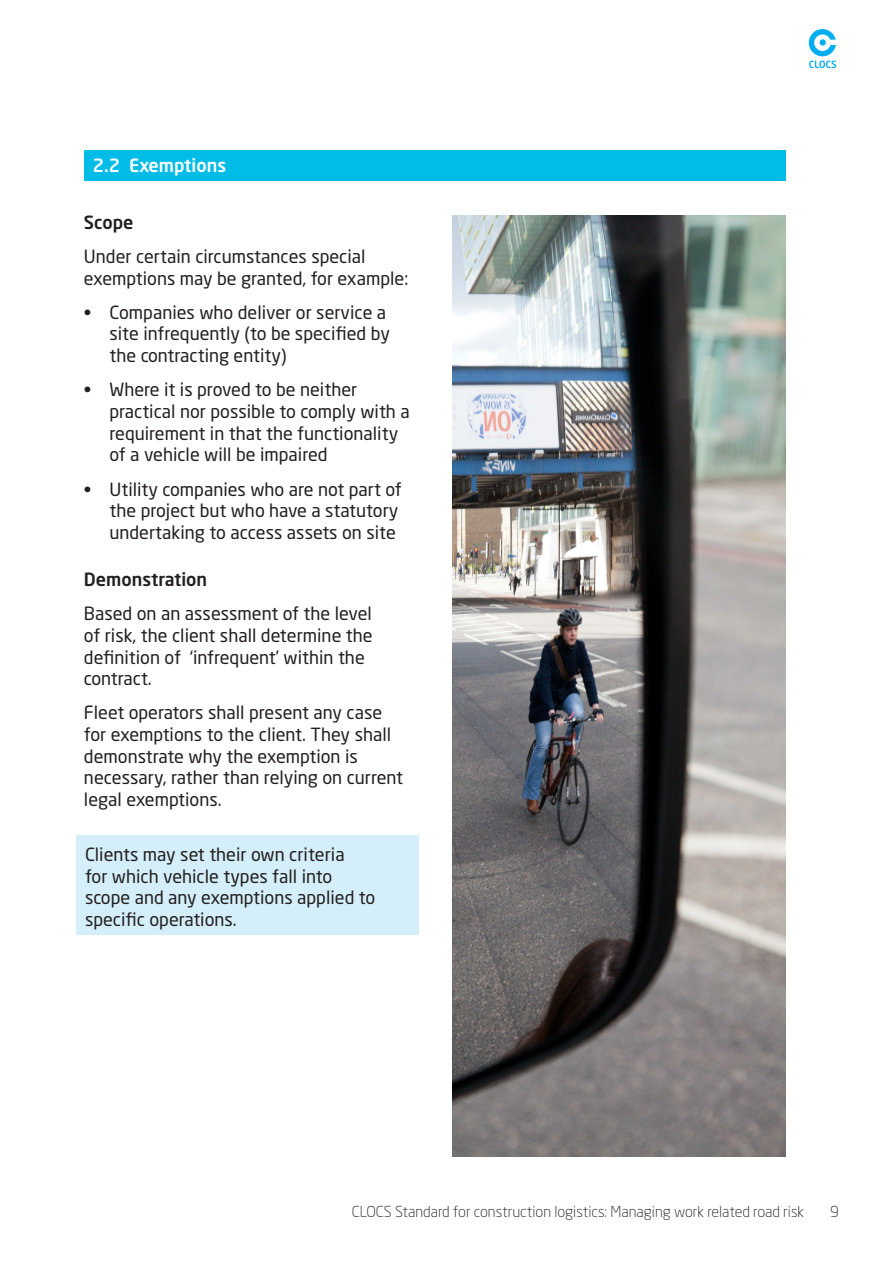
<style>
.page{position:relative;width:893px;height:1263px;background:#fff}
.page>*{position:absolute;margin:0;border:0;box-sizing:border-box;transform-origin:0 0}
.t1{font:18px/21.6px "Neo Sans Std";color:#231f20}
.t2{font:500 18px "Neo Sans Std";color:#231f20}
.t3{font:500 18px "Neo Sans Std";color:#fff}
.t4{font:300 15px "Neo Sans Std";color:#231f20}
</style>
<div class="page">
<svg style="left:809px;top:29px;width:27px;height:39px"></svg>
<div style="left:84px;top:150px;width:702px;height:31px;background:#02bce8"></div>
<div style="left:77px;top:835px;width:342px;height:99px;background:#d4eff9"></div>
<img style="left:453px;top:215px;width:333px;height:942px">
<p class="t3" style="left:93px;top:154px;width:135px">2.2 Exemptions</p>
<p class="t2" style="left:84px;top:211px;width:51px">Scope</p>
<p class="t1" style="left:84px;top:245px;width:326px">Under certain circumstances special exemptions may be granted, for example:</p>
<p class="t1" style="left:109px;top:301px;width:282px;text-indent:-26px">• Companies who deliver or service a site infrequently (to be specified by the contracting entity)</p>
<p class="t1" style="left:109px;top:379px;width:302px;text-indent:-26px">• Where it is proved to be neither practical nor possible to comply with a requirement in that the functionality of a vehicle will be impaired</p>
<p class="t1" style="left:109px;top:478px;width:294px;text-indent:-26px">• Utility companies who are not part of the project but who have a statutory undertaking to access assets on site</p>
<p class="t2" style="left:84px;top:568px;width:125px">Demonstration</p>
<p class="t1" style="left:84px;top:603px;width:290px">Based on an assessment of the level of risk, the client shall determine the definition of ‘infrequent’ within the contract.</p>
<p class="t1" style="left:84px;top:702px;width:321px">Fleet operators shall present any case for exemptions to the client. They shall demonstrate why the exemption is necessary, rather than relying on current legal exemptions.</p>
<p class="t1" style="left:85px;top:843px;width:292px">Clients may set their own criteria<br>for which vehicle types fall into scope and any exemptions applied to specific operations.</p>
<p class="t4" style="left:352px;top:1202px;width:454px">CLOCS Standard for construction logistics: Managing work related road risk</p>
<p class="t4" style="left:830px;top:1202px;width:10px">9</p>
</div>
